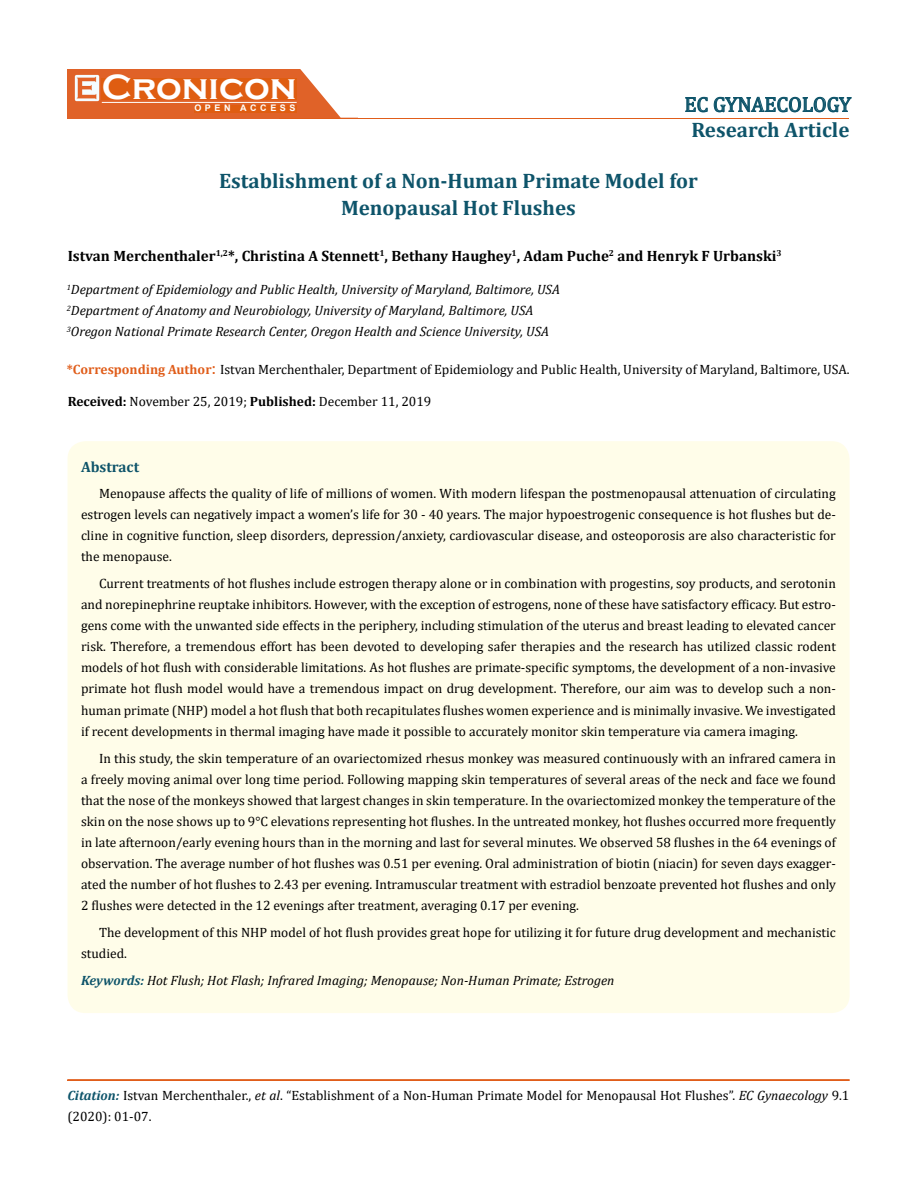
<style>
.page{position:relative;width:917px;height:1190px;background:#fff}
.page>*{position:absolute;margin:0;border:0;box-sizing:border-box;transform-origin:0 0}
.t1{font:700 36px "Copperplate Gothic";color:#fff}
.t2{font:700 21px/27px "Cambria";color:#0e546a;text-align:center}
.t3{font:21px "Cambria";color:#0e546a}
.t4{font:700 15px "Cambria";color:#000}
.t5{font:700 15px "Cambria";color:#0e546a}
.t6{font:13.5px/21px "Cambria";color:#000;text-align:justify}
.t7{font:italic 13.5px/21px "Cambria";color:#000}
.t8{font:700 9px "Arial";letter-spacing:.4em;color:#fff}
.s1{font-weight:700;color:#e05d1a}
.s2{font-size:18px;color:#e05d1a}
.s3{font-weight:700}
.s4{font-weight:700;color:#0e546a}
.s5{font-weight:700;font-style:italic;color:#0e546a}
.s6{font-style:italic}
</style>
<div class="page">
<div style="left:67px;top:70px;width:290px;height:49px;background:#e06228"></div>
<svg style="left:300px;top:69px;width:58px;height:49px"></svg>
<img style="left:75px;top:75px;width:24px;height:26px">
<div style="left:102px;top:79px;width:195px;height:21px;background:#df5d11"></div>
<div style="left:194px;top:105px;width:103px;height:7px;background:#df5d11"></div>
<svg style="left:685px;top:97px;width:166px;height:15px"></svg>
<hr style="left:102px;top:102px;width:194px;height:1px;background:#fff">
<hr style="left:279px;top:118px;width:569px;height:1px;background:#e05d1a">
<hr style="left:67px;top:1080px;width:782px;height:1px;background:#e05d1a">
<div style="left:67px;top:1079px;width:782px;height:1px;border:1px solid #e05d1a"></div>
<div style="left:67px;top:441px;width:782px;height:572px;background:#fffde9;border-radius:18px"></div>
<h1 class="t1" style="left:102px;top:68px;width:196px">Cronicon</h1>
<p class="t8" style="left:194px;top:102px;width:103px">OPEN ACCESS</p>
<h2 class="t3" style="left:684px;top:92px;width:168px">EC GYNAECOLOGY</h2>
<h2 class="t2" style="left:691px;top:116px;width:160px">Research Article</h2>
<h2 class="t2" style="left:219px;top:166px;width:480px">Establishment of a Non-Human Primate Model for<br>Menopausal Hot Flushes</h2>
<p class="t4" style="left:68px;top:245px;width:715px">Istvan Merchenthaler<sup>1,2</sup>*, Christina A Stennett<sup>1</sup>, Bethany Haughey<sup>1</sup>, Adam Puche<sup>2</sup> and Henryk F Urbanski<sup>3</sup></p>
<p class="t7" style="left:67px;top:278px;width:494px"><sup>1</sup>Department of Epidemiology and Public Health, University of Maryland, Baltimore, USA<br><sup>2</sup>Department of Anatomy and Neurobiology, University of Maryland, Baltimore, USA<br><sup>3</sup>Oregon National Primate Research Center, Oregon Health and Science University, USA</p>
<p class="t6" style="left:67px;top:358px;width:784px"><span class="s1">*Corresponding Author</span><span class="s2">:</span> Istvan Merchenthaler, Department of Epidemiology and Public Health, University of Maryland, Baltimore, USA.</p>
<p class="t6" style="left:68px;top:391px;width:365px"><span class="s3">Received:</span> November 25, 2019; <span class="s3">Published:</span> December 11, 2019</p>
<p class="t5" style="left:81px;top:456px;width:60px">Abstract</p>
<p class="t6" style="left:81px;top:483px;width:756px;text-indent:18px">Menopause affects the quality of life of millions of women. With modern lifespan the postmenopausal attenuation of circulating estrogen levels can negatively impact a women’s life for 30 - 40 years. The major hypoestrogenic consequence is hot flushes but de&shy;cline in cognitive function, sleep disorders, depression/anxiety, cardiovascular disease, and osteoporosis are also characteristic for the menopause.</p>
<p class="t6" style="left:81px;top:573px;width:756px;text-indent:18px">Current treatments of hot flushes include estrogen therapy alone or in combination with progestins, soy products, and serotonin and norepinephrine reuptake inhibitors. However, with the exception of estrogens, none of these have satisfactory efficacy. But estro&shy;gens come with the unwanted side effects in the periphery, including stimulation of the uterus and breast leading to elevated cancer risk. Therefore, a tremendous effort has been devoted to developing safer therapies and the research has utilized classic rodent models of hot flush with considerable limitations. As hot flushes are primate-specific symptoms, the development of a non-invasive primate hot flush model would have a tremendous impact on drug development. Therefore, our aim was to develop such a non&shy;human primate (NHP) model a hot flush that both recapitulates flushes women experience and is minimally invasive. We investigated if recent developments in thermal imaging have made it possible to accurately monitor skin temperature via camera imaging.</p>
<p class="t6" style="left:81px;top:747px;width:756px;text-indent:18px">In this study, the skin temperature of an ovariectomized rhesus monkey was measured continuously with an infrared camera in a freely moving animal over long time period. Following mapping skin temperatures of several areas of the neck and face we found that the nose of the monkeys showed that largest changes in skin temperature. In the ovariectomized monkey the temperature of the skin on the nose shows up to 9°C elevations representing hot flushes. In the untreated monkey, hot flushes occurred more frequently in late afternoon/early evening hours than in the morning and last for several minutes. We observed 58 flushes in the 64 evenings of observation. The average number of hot flushes was 0.51 per evening. Oral administration of biotin (niacin) for seven days exagger&shy;ated the number of hot flushes to 2.43 per evening. Intramuscular treatment with estradiol benzoate prevented hot flushes and only 2 flushes were detected in the 12 evenings after treatment, averaging 0.17 per evening.</p>
<p class="t6" style="left:81px;top:921px;width:756px;text-indent:18px">The development of this NHP model of hot flush provides great hope for utilizing it for future drug development and mechanistic studied.</p>
<p class="t7" style="left:81px;top:968px;width:535px"><span class="s4">Keywords:</span> Hot Flush; Hot Flash; Infrared Imaging; Menopause; Non-Human Primate; Estrogen</p>
<p class="t6" style="left:67px;top:1084px;width:783px"><span class="s5">Citation:</span> Istvan Merchenthaler., <span class="s6">et al</span>. “Establishment of a Non-Human Primate Model for Menopausal Hot Flushes”. <span class="s6">EC Gynaecology</span> 9.1 (2020): 01-07.</p>
</div>
